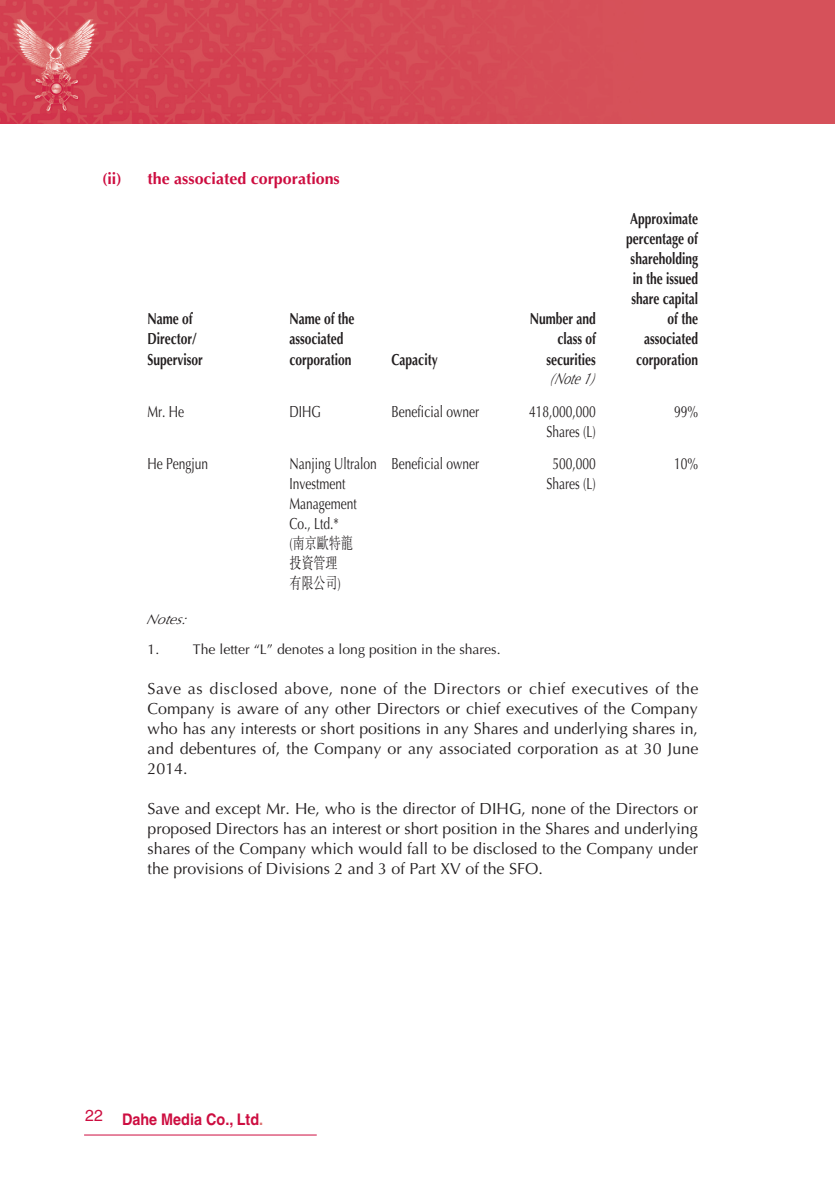
<style>
.page{position:relative;width:840px;height:1191px;background:#fff}
.page>*{position:absolute;margin:0;border:0;box-sizing:border-box;transform-origin:0 0}
._1__內文{font:16px/20px "Optima LT Std";color:#231f20;text-align:justify}
._1__內文-2{font:700 16px "Optima LT Std";color:#231f20;scale:.75 1}
._1__內文-3{font:16px "Optima LT Std";color:#231f20;scale:.75 1}
._1__內文-4{font:700 16px "Optima LT Std";color:#cd0d40}
.t1{font:700 16px "Helvetica LT Std";color:#cd0d40;scale:.9 1}
._1__內文-5{font:300 16px "M Sung HK";color:#231f20;scale:.75 1}
._1__內文-6{font:italic 16px "Optima LT Std";color:#231f20;scale:.75 1}
._2__附註內文{font:14px "Optima LT Std";color:#231f20}
._2__附註內文-2{font:italic 14px "Optima LT Std";color:#231f20}
.s1{font-family:"Optima LT Std";font-weight:400}
.s2{color:#dd706f}
</style>
<div class="page">
<img style="left:0;top:0;width:833px;height:123px">
<hr style="left:84px;top:1134px;width:232px;height:1px;background:#cd0d40">
<p class="_1__內文-4" style="left:102px;top:170px;width:239px">(ii) the associated corporations</p>
<p class="_1__內文-2" style="left:629px;top:210px;width:92px">Approximate</p>
<p class="_1__內文-2" style="left:626px;top:230px;width:97px">percentage of</p>
<p class="_1__內文-2" style="left:630px;top:250px;width:91px">shareholding</p>
<p class="_1__內文-2" style="left:632px;top:270px;width:89px">in the issued</p>
<p class="_1__內文-2" style="left:631px;top:290px;width:90px">share capital</p>
<p class="_1__內文-2" style="left:147px;top:310px;width:62px">Name of</p>
<p class="_1__內文-2" style="left:289px;top:310px;width:88px">Name of the</p>
<p class="_1__內文-2" style="left:529px;top:310px;width:90px">Number and</p>
<p class="_1__內文-2" style="left:667px;top:310px;width:42px">of the</p>
<p class="_1__內文-2" style="left:147px;top:330px;width:67px">Director/</p>
<p class="_1__內文-2" style="left:289px;top:330px;width:74px">associated</p>
<p class="_1__內文-2" style="left:557px;top:330px;width:53px">class of</p>
<p class="_1__內文-2" style="left:643px;top:330px;width:74px">associated</p>
<p class="_1__內文-2" style="left:147px;top:350px;width:75px">Supervisor</p>
<p class="_1__內文-2" style="left:289px;top:350px;width:84px">corporation</p>
<p class="_1__內文-2" style="left:391px;top:350px;width:63px">Capacity</p>
<p class="_1__內文-2" style="left:546px;top:350px;width:67px">securities</p>
<p class="_1__內文-2" style="left:635px;top:350px;width:84px">corporation</p>
<p class="_1__內文-6" style="left:549px;top:369px;width:68px">(Note1)</p>
<p class="_1__內文-3" style="left:147px;top:402px;width:50px">Mr. He</p>
<p class="_1__內文-3" style="left:289px;top:402px;width:43px">DIHG</p>
<p class="_1__內文-3" style="left:391px;top:402px;width:118px">Beneficial owner</p>
<p class="_1__內文-3" style="left:529px;top:402px;width:90px">418,000,000</p>
<p class="_1__內文-3" style="left:673px;top:402px;width:34px">99%</p>
<p class="_1__內文-3" style="left:546px;top:422px;width:67px">Shares (L)</p>
<p class="_1__內文-3" style="left:147px;top:454px;width:82px">He Pengjun</p>
<p class="_1__內文-3" style="left:289px;top:454px;width:118px">Nanjing Ultralon</p>
<p class="_1__內文-3" style="left:391px;top:454px;width:118px">Beneficial owner</p>
<p class="_1__內文-3" style="left:552px;top:454px;width:59px">500,000</p>
<p class="_1__內文-3" style="left:673px;top:454px;width:34px">10%</p>
<p class="_1__內文-3" style="left:289px;top:474px;width:76px">Investment</p>
<p class="_1__內文-3" style="left:546px;top:474px;width:67px">Shares (L)</p>
<p class="_1__內文-3" style="left:289px;top:494px;width:91px">Management</p>
<p class="_1__內文-3" style="left:289px;top:514px;width:67px">Co., Ltd.*</p>
<p class="_1__內文-5" style="left:289px;top:531px;width:86px"><span class="s1">(</span>南京歐特龍</p>
<p class="_1__內文-5" style="left:289px;top:551px;width:65px">投資管理</p>
<p class="_1__內文-5" style="left:289px;top:571px;width:70px">有限公司<span class="s1">)</span></p>
<p class="_2__附註內文-2" style="left:146px;top:611px;width:46px">Notes:</p>
<p class="_2__附註內文" style="left:147px;top:641px;width:13px">1.</p>
<p class="_2__附註內文" style="left:193px;top:641px;width:309px">The letter “L” denotes a long position in the shares.</p>
<p class="_1__內文" style="left:147px;top:678px;width:552px">Save as disclosed above, none of the Directors or chief executives of the Company is aware of any other Directors or chief executives of the Company who has any interests or short positions in any Shares and underlying shares in, and debentures of, the Company or any associated corporation as at 30 June 2014.</p>
<p class="_1__內文" style="left:147px;top:798px;width:552px">Save and except Mr. He, who is the director of DIHG, none of the Directors or proposed Directors has an interest or short position in the Shares and underlying shares of the Company which would fall to be disclosed to the Company under the provisions of Divisions 2 and 3 of Part XV of the SFO.</p>
<p class="t1" style="left:85px;top:1109px;width:199px"><sup>22</sup> Dahe Media Co., Ltd<span class="s2">.</span></p>
</div>
